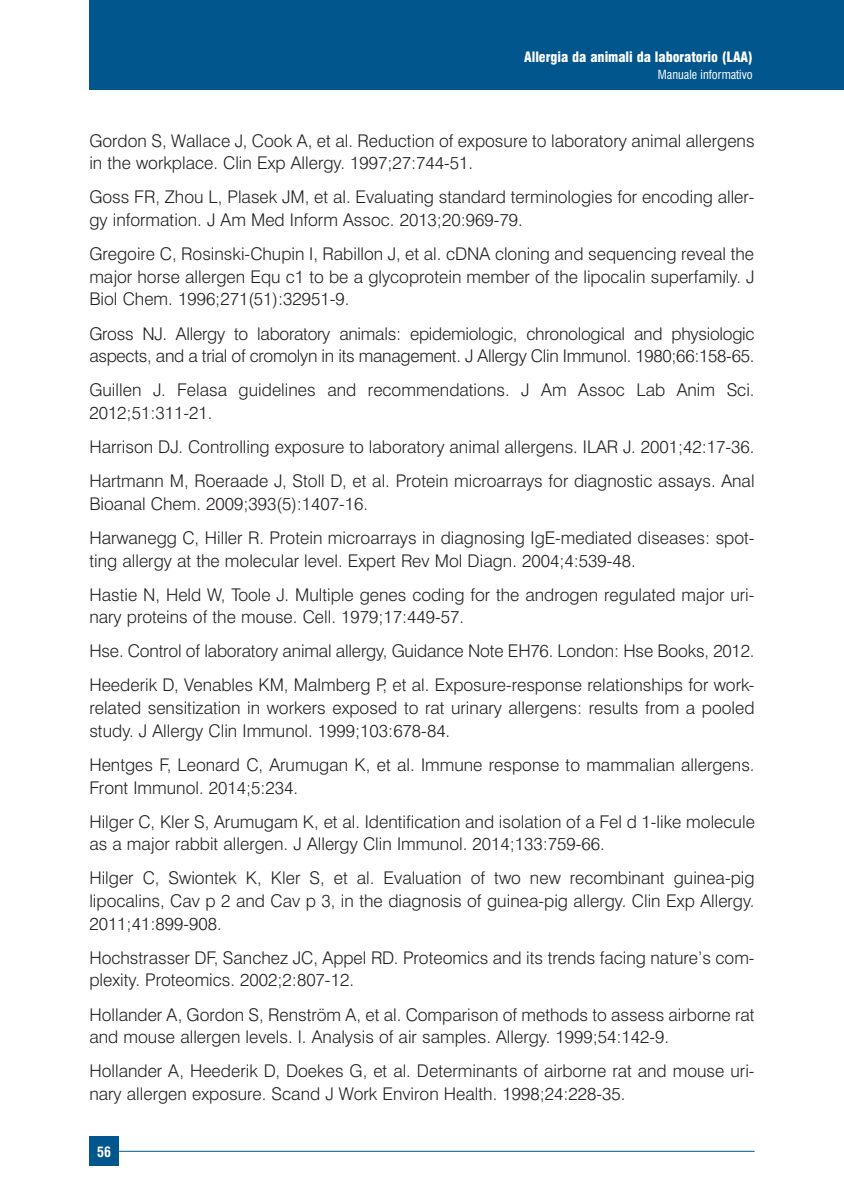
<style>
.page{position:relative;width:844px;height:1191px;background:#fff}
.page>*{position:absolute;margin:0;border:0;box-sizing:border-box;transform-origin:0 0}
.t1{font:17.5px/22.6px "Swiss 721 BTHAIAAE";color:#231f20}
.t2{font:14px "Swiss 721 BT Black Con HAIAAK";letter-spacing:-.005em;color:#fff}
.t3{font:14px "Swiss 721 BT Bold Con HAIAAJ";color:#fff}
.t4{font:12.25px "Swiss 721 BT Roman Con HAIAAG";color:#fff}
</style>
<div class="page">
<div style="left:89px;top:0;width:754px;height:89px;background:#01568d"></div>
<div style="left:89px;top:1136px;width:30px;height:30px;background:#01568d"></div>
<hr style="left:119px;top:1150px;width:635px;height:1px;background:#01568d">
<p class="t2" style="left:524px;top:51px;width:230px">Allergia da animali da laboratorio (LAA)</p>
<p class="t4" style="left:657px;top:70px;width:96px">Manuale informativo</p>
<p class="t1" style="left:89px;top:131px;width:666px">Gordon S, Wallace J, Cook A, et al. Reduction of exposure to laboratory animal allergens in the workplace. Clin Exp Allergy. 1997;27:744-51.</p>
<p class="t1" style="left:89px;top:187px;width:666px">Goss FR, Zhou L, Plasek JM, et al. Evaluating standard terminologies for encoding aller&shy;gy information. J Am Med Inform Assoc. 2013;20:969-79.</p>
<p class="t1" style="left:89px;top:244px;width:666px;text-align:justify">Gregoire C, Rosinski-Chupin I, Rabillon J, et al. cDNA cloning and sequencing reveal the major horse allergen Equ c1 to be a glycoprotein member of the lipocalin superfamily. J Biol Chem. 1996;271(51):32951-9.</p>
<p class="t1" style="left:89px;top:324px;width:666px">Gross NJ. Allergy to laboratory animals: epidemiologic, chronological and physiologic aspects, and a trial of cromolyn in its management. J Allergy Clin Immunol. 1980;66:158-65.</p>
<p class="t1" style="left:89px;top:380px;width:666px">Guillen J. Felasa guidelines and recommendations. J Am Assoc Lab Anim Sci.<br>2012;51:311-21.</p>
<p class="t1" style="left:89px;top:431px;width:666px;line-height:34.1px">Harrison DJ. Controlling exposure to laboratory animal allergens. ILAR J. 2001;42:17-36.<br>Hartmann M, Roeraade J, Stoll D, et al. Protein microarrays for diagnostic assays. Anal</p>
<p class="t1" style="left:89px;top:488px;width:666px;line-height:34.1px">Bioanal Chem. 2009;393(5):1407-16.<br>Harwanegg C, Hiller R. Protein microarrays in diagnosing IgE-mediated diseases: spot-</p>
<p class="t1" style="left:89px;top:545px;width:666px;line-height:34.1px">ting allergy at the molecular level. Expert Rev Mol Diagn. 2004;4:539-48.<br>Hastie N, Held W, Toole J. Multiple genes coding for the androgen regulated major uri-</p>
<p class="t1" style="left:89px;top:602px;width:666px;line-height:34.1px">nary proteins of the mouse. Cell. 1979;17:449-57.<br>Hse. Control of laboratory animal allergy, Guidance Note EH76. London: Hse Books, 2012.<br>Heederik D, Venables KM, Malmberg P, et al. Exposure-response relationships for work-</p>
<p class="t1" style="left:89px;top:698px;width:666px">related sensitization in workers exposed to rat urinary allergens: results from a pooled study. J Allergy Clin Immunol. 1999;103:678-84.</p>
<p class="t1" style="left:89px;top:755px;width:666px">Hentges F, Leonard C, Arumugan K, et al. Immune response to mammalian allergens.<br>Front Immunol. 2014;5:234.</p>
<p class="t1" style="left:89px;top:812px;width:667px">Hilger C, Kler S, Arumugam K, et al. Identification and isolation of a Fel d 1-like molecule as a major rabbit allergen. J Allergy Clin Immunol. 2014;133:759-66.</p>
<p class="t1" style="left:89px;top:868px;width:666px;text-align:justify">Hilger C, Swiontek K, Kler S, et al. Evaluation of two new recombinant guinea-pig lipocalins, Cav p 2 and Cav p 3, in the diagnosis of guinea-pig allergy. Clin Exp Allergy.<br>2011;41:899-908.</p>
<p class="t1" style="left:89px;top:948px;width:666px">Hochstrasser DF, Sanchez JC, Appel RD. Proteomics and its trends facing nature’s com&shy;plexity. Proteomics. 2002;2:807-12.</p>
<p class="t1" style="left:89px;top:1004px;width:666px">Hollander A, Gordon S, Renström A, et al. Comparison of methods to assess airborne rat and mouse allergen levels. I. Analysis of air samples. Allergy. 1999;54:142-9.</p>
<p class="t1" style="left:89px;top:1061px;width:666px">Hollander A, Heederik D, Doekes G, et al. Determinants of airborne rat and mouse uri&shy;nary allergen exposure. Scand J Work Environ Health. 1998;24:228-35.</p>
<p class="t3" style="left:97px;top:1145px;width:15px">56</p>
</div>
